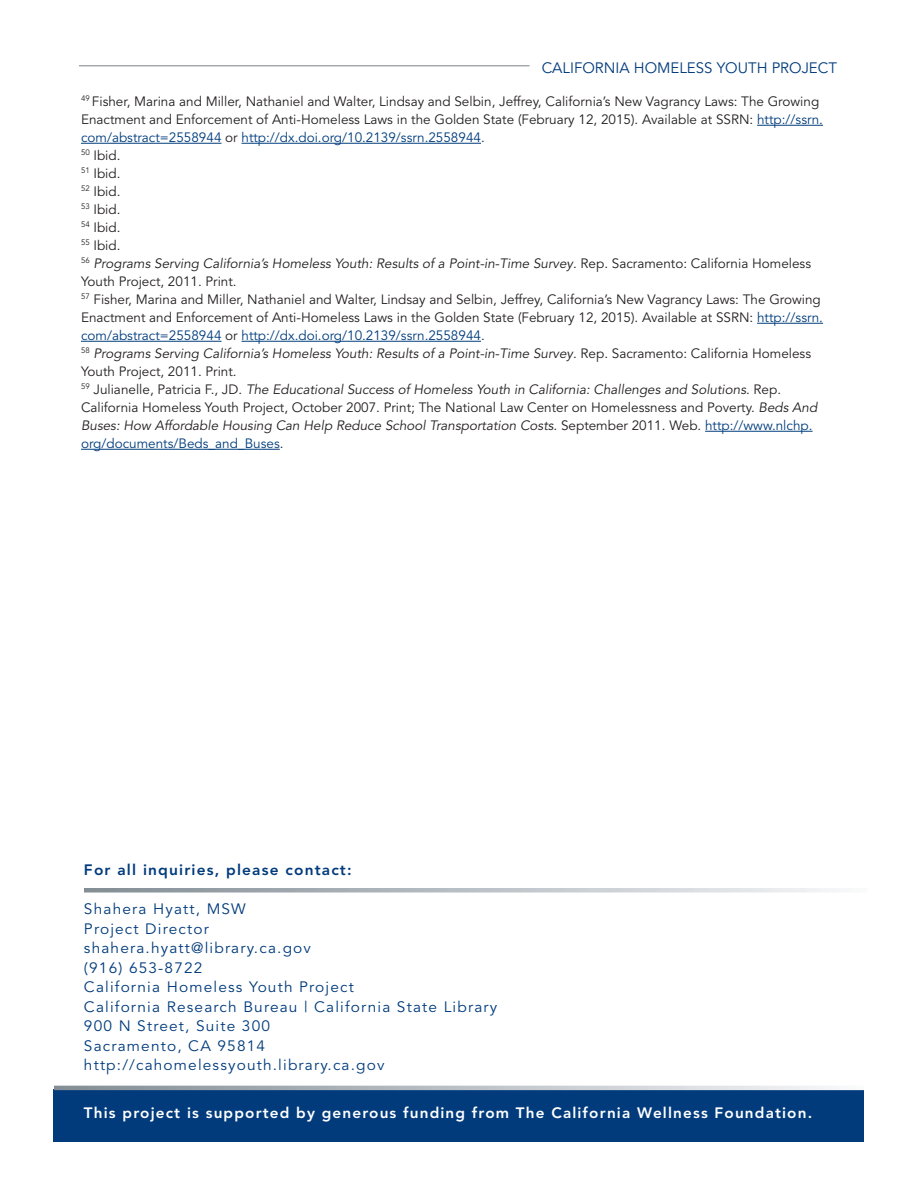
<style>
.page{position:relative;width:918px;height:1188px;background:#fff}
.page>*{position:absolute;margin:0;border:0;box-sizing:border-box;transform-origin:0 0}
.t1{font:15px/19.5px "Avenir";letter-spacing:.075em;color:#013b7c}
.t2{font:800 15px "Avenir";letter-spacing:.075em;color:#fff}
.t3{font:15px "Avenir";color:#013b7c}
.t4{font:800 15px "Avenir";letter-spacing:.075em;color:#013b7c}
.Endnote_text{font:13.5px/18px "Avenir LT Std";color:#231f20}
.Endnote_text-2{font:italic 13.5px/18px "Avenir";color:#231f20}
.s1{color:#013d7d}
.s2{font-family:"Avenir LT Std";font-style:normal}
.s3{font-family:"Avenir";font-style:italic}
</style>
<div class="page">
<hr style="left:79px;top:65px;width:451px;height:1px;background:#6a747b">
<div style="left:54px;top:1089px;width:810px;height:53px;background:#013b7c"></div>
<svg style="left:84px;top:888px;width:757px;height:4px;background:#b9bfc4"></svg>
<svg style="left:54px;top:1086px;width:810px;height:4px;background:#bbc1c6"></svg>
<hr style="left:757px;top:125px;width:66px;height:1px;background:#013d7d">
<hr style="left:81px;top:143px;width:141px;height:1px;background:#013d7d">
<hr style="left:241px;top:143px;width:240px;height:1px;background:#013d7d">
<hr style="left:757px;top:323px;width:66px;height:1px;background:#013d7d">
<hr style="left:81px;top:341px;width:141px;height:1px;background:#013d7d">
<hr style="left:241px;top:341px;width:240px;height:1px;background:#013d7d">
<hr style="left:705px;top:431px;width:108px;height:1px;background:#013d7d">
<hr style="left:81px;top:449px;width:199px;height:1px;background:#013d7d">
<p class="t3" style="left:542px;top:59px;width:297px">CALIFORNIA HOMELESS YOUTH PROJECT</p>
<p class="Endnote_text" style="left:81px;top:93px;width:744px"><sup>49</sup> Fisher, Marina and Miller, Nathaniel and Walter, Lindsay and Selbin, Jeffrey, California’s New Vagrancy Laws: The Growing<br>Enactment and Enforcement of Anti-Homeless Laws in the Golden State (February 12, 2015). Available at SSRN: <span class="s1">http://ssrn. com/abstract=2558944</span> or <span class="s1">http://dx.doi.org/10.2139/ssrn.2558944</span>.</p>
<p class="Endnote_text" style="left:81px;top:147px;width:41px"><sup>50</sup> Ibid.</p>
<p class="Endnote_text" style="left:81px;top:165px;width:41px"><sup>51</sup> Ibid.</p>
<p class="Endnote_text" style="left:81px;top:183px;width:41px"><sup>52</sup> Ibid.</p>
<p class="Endnote_text" style="left:81px;top:201px;width:41px"><sup>53</sup> Ibid.</p>
<p class="Endnote_text" style="left:81px;top:219px;width:41px"><sup>54</sup> Ibid.</p>
<p class="Endnote_text" style="left:81px;top:237px;width:41px"><sup>55</sup> Ibid.</p>
<p class="Endnote_text-2" style="left:81px;top:255px;width:732px"><sup>56</sup> Programs Serving California’s Homeless Youth: Results of a Point-in-Time Survey<span class="s2">. Rep. Sacramento: California Homeless<br>Youth Project, 2011. Print.</span></p>
<p class="Endnote_text" style="left:81px;top:291px;width:744px"><sup>57</sup> Fisher, Marina and Miller, Nathaniel and Walter, Lindsay and Selbin, Jeffrey, California’s New Vagrancy Laws: The Growing<br>Enactment and Enforcement of Anti-Homeless Laws in the Golden State (February 12, 2015). Available at SSRN: <span class="s1">http://ssrn. com/abstract=2558944</span> or <span class="s1">http://dx.doi.org/10.2139/ssrn.2558944</span>.</p>
<p class="Endnote_text-2" style="left:81px;top:345px;width:732px"><sup>58</sup> Programs Serving California’s Homeless Youth: Results of a Point-in-Time Survey<span class="s2">. Rep. Sacramento: California Homeless<br>Youth Project, 2011. Print.</span></p>
<p class="Endnote_text" style="left:81px;top:381px;width:738px"><sup>59</sup> Julianelle, Patricia F., JD. <span class="s3">The Educational Success of Homeless Youth in California: Challenges and Solutions</span>. Rep.<br>California Homeless Youth Project, October 2007. Print; The National Law Center on Homelessness and Poverty. <span class="s3">Beds And Buses: How Affordable Housing Can Help Reduce School Transportation Costs.</span> September 2011. Web. <span class="s1">http://www.nlchp. org/documents/Beds_and_Buses</span>.</p>
<p class="t4" style="left:84px;top:861px;width:269px">For all inquiries, please contact:</p>
<p class="t1" style="left:84px;top:900px;width:163px">Shahera Hyatt, MSW</p>
<p class="t1" style="left:84px;top:919px;width:126px">Project Director</p>
<p class="t1" style="left:84px;top:939px;width:229px">shahera.hyatt@library.ca.gov</p>
<p class="t1" style="left:84px;top:958px;width:271px">(916) 653-8722<br>California Homeless Youth Project</p>
<p class="t1" style="left:84px;top:997px;width:415px">California Research Bureau | California State Library</p>
<p class="t1" style="left:84px;top:1017px;width:188px">900 N Street, Suite 300</p>
<p class="t1" style="left:84px;top:1036px;width:183px">Sacramento, CA 95814</p>
<p class="t1" style="left:84px;top:1056px;width:302px">http://cahomelessyouth.library.ca.gov</p>
<p class="t2" style="left:84px;top:1104px;width:730px">This project is supported by generous funding from The California Wellness Foundation.</p>
</div>
